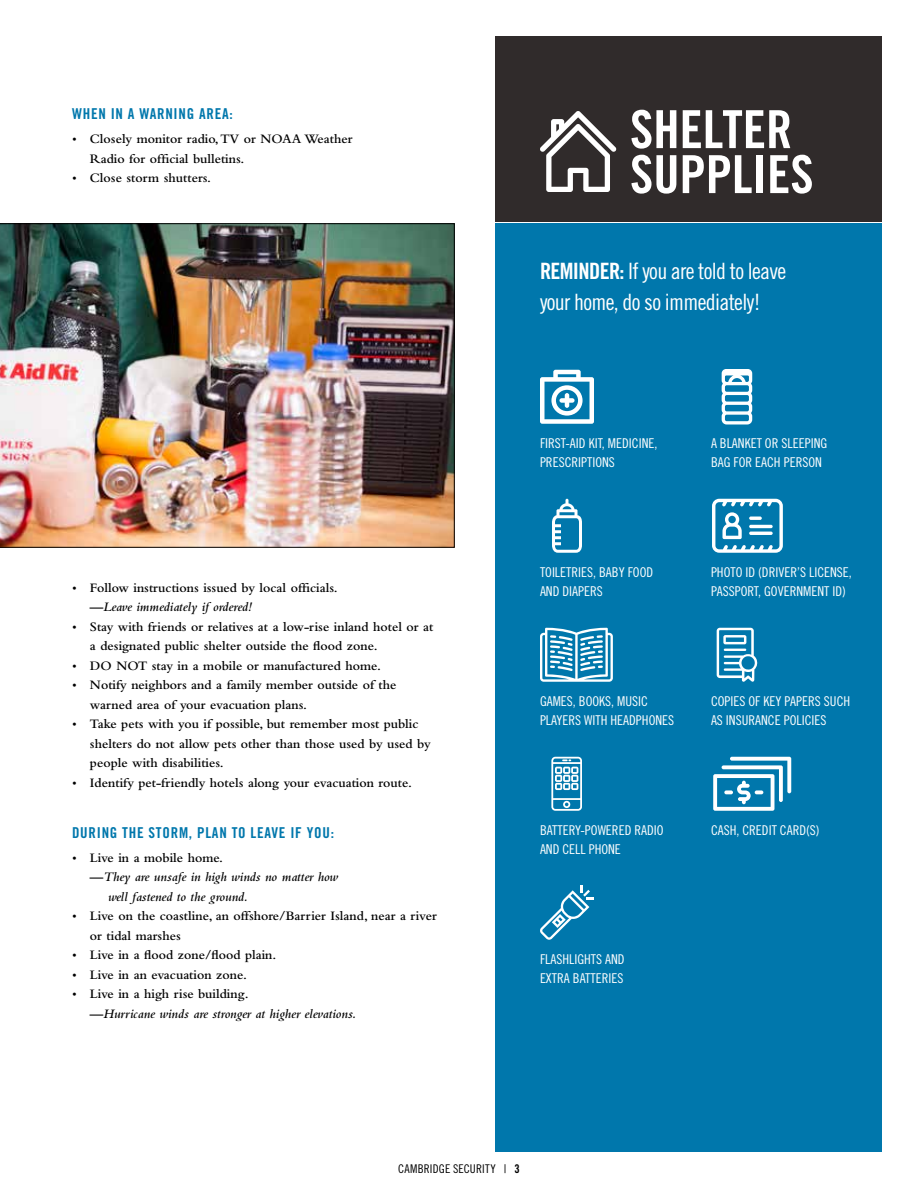
<style>
.page{position:relative;width:918px;height:1188px;background:#fff}
.page>*{position:absolute;margin:0;border:0;box-sizing:border-box;transform-origin:0 0}
.t1{font:52.5px/45px "Trade Gothic Bold Cond Twenty";color:#fff}
.t2{font:22.5px/31.5px "Trade Gothic Cond Eighteen";letter-spacing:-.03em;color:#fff}
.t3{font:15px "Trade Gothic Bold Cond Twenty";letter-spacing:.05em;color:#0077ac}
.t4{font:600 13.5px/19.5px "Bembo";color:#000}
.t5{font:13.5px/19.5px "Trade Gothic Cond Eighteen";color:#fff}
.t6{font:italic 600 13.5px/19.5px "Bembo";color:#000}
.t7{font:12px "Trade Gothic Cond Eighteen";letter-spacing:.015em;color:#000}
.s1{font-style:italic}
.s2{font-style:normal}
.s3{font-family:"Trade Gothic Bold Cond Twenty"}
</style>
<div class="page">
<div style="left:495px;top:224px;width:387px;height:928px;background:#0077ac"></div>
<div style="left:495px;top:36px;width:387px;height:186px;background:#302b2b"></div>
<svg style="left:540px;top:111px;width:76px;height:81px"></svg>
<svg style="left:540px;top:370px;width:54px;height:54px"></svg>
<svg style="left:552px;top:499px;width:30px;height:54px"></svg>
<svg style="left:540px;top:628px;width:73px;height:54px"></svg>
<svg style="left:551px;top:757px;width:31px;height:54px"></svg>
<svg style="left:540px;top:886px;width:54px;height:54px"></svg>
<svg style="left:721px;top:369px;width:32px;height:56px"></svg>
<svg style="left:712px;top:499px;width:71px;height:54px"></svg>
<svg style="left:717px;top:628px;width:41px;height:54px"></svg>
<svg style="left:713px;top:757px;width:78px;height:54px"></svg>
<img style="left:0;top:224px;width:454px;height:324px">
<p class="t3" style="left:72px;top:105px;width:162px">WHEN IN A WARNING AREA:</p>
<p class="t4" style="left:90px;top:130px;width:264px;text-indent:-18px">• Closely monitor radio, TV or NOAA Weather<br>Radio for official bulletins.</p>
<p class="t4" style="left:72px;top:169px;width:141px">• Close storm shutters.</p>
<p class="t4" style="left:90px;top:578px;width:249px;text-indent:-18px">• Follow instructions issued by local officials. —<span class="s1">Leave immediately if ordered!</span></p>
<p class="t4" style="left:90px;top:617px;width:345px;text-indent:-18px">• Stay with friends or relatives at a low-rise inland hotel or at a designated public shelter outside the flood zone.</p>
<p class="t4" style="left:72px;top:656px;width:310px">• DO NOT stay in a mobile or manufactured home.</p>
<p class="t4" style="left:90px;top:675px;width:308px;text-indent:-18px">• Notify neighbors and a family member outside of the warned area of your evacuation plans.</p>
<p class="t4" style="left:90px;top:714px;width:342px;text-indent:-18px">• Take pets with you if possible, but remember most public shelters do not allow pets other than those used by used by people with disabilities.</p>
<p class="t4" style="left:72px;top:773px;width:341px">• Identify pet-friendly hotels along your evacuation route.</p>
<p class="t3" style="left:72px;top:824px;width:264px">DURING THE STORM, PLAN TO LEAVE IF YOU:</p>
<p class="t4" style="left:72px;top:848px;width:153px">• Live in a mobile home.</p>
<p class="t6" style="left:90px;top:867px;width:249px"><span class="s2">—</span>They are unsafe in high winds no matter how</p>
<p class="t6" style="left:108px;top:887px;width:142px">well fastened to the ground.</p>
<p class="t4" style="left:90px;top:907px;width:348px;text-indent:-18px">• Live on the coastline, an offshore/Barrier Island, near a river or tidal marshes</p>
<p class="t4" style="left:72px;top:946px;width:206px">• Live in a flood zone/flood plain.</p>
<p class="t4" style="left:72px;top:965px;width:176px">• Live in an evacuation zone.</p>
<p class="t6" style="left:90px;top:984px;width:268px;text-indent:-18px"><span class="s2">• Live in a high rise building.<br>—</span>Hurricane winds are stronger at higher elevations.</p>
<h1 class="t1" style="left:630px;top:107px;width:185px">SHELTER<br>SUPPLIES</h1>
<h2 class="t2" style="left:540px;top:255px;width:248px"><span class="s3">REMINDER:</span> If you are told to leave your home, do so immediately!</h2>
<p class="t5" style="left:540px;top:433px;width:119px">FIRST-AID KIT, MEDICINE,<br>PRESCRIPTIONS</p>
<p class="t5" style="left:711px;top:433px;width:118px">A BLANKET OR SLEEPING<br>BAG FOR EACH PERSON</p>
<p class="t5" style="left:540px;top:562px;width:115px">TOILETRIES, BABY FOOD<br>AND DIAPERS</p>
<p class="t5" style="left:711px;top:562px;width:142px">PHOTO ID (DRIVER’S LICENSE,<br>PASSPORT, GOVERNMENT ID)</p>
<p class="t5" style="left:540px;top:691px;width:136px">GAMES, BOOKS, MUSIC<br>PLAYERS WITH HEADPHONES</p>
<p class="t5" style="left:711px;top:691px;width:141px">COPIES OF KEY PAPERS SUCH<br>AS INSURANCE POLICIES</p>
<p class="t5" style="left:540px;top:820px;width:125px">BATTERY-POWERED RADIO<br>AND CELL PHONE</p>
<p class="t5" style="left:711px;top:820px;width:110px">CASH, CREDIT CARD(S)</p>
<p class="t5" style="left:540px;top:949px;width:86px">FLASHLIGHTS AND<br>EXTRA BATTERIES</p>
<p class="t7" style="left:398px;top:1162px;width:123px">CAMBRIDGE SECURITY | <span class="s3">3</span></p>
</div>
